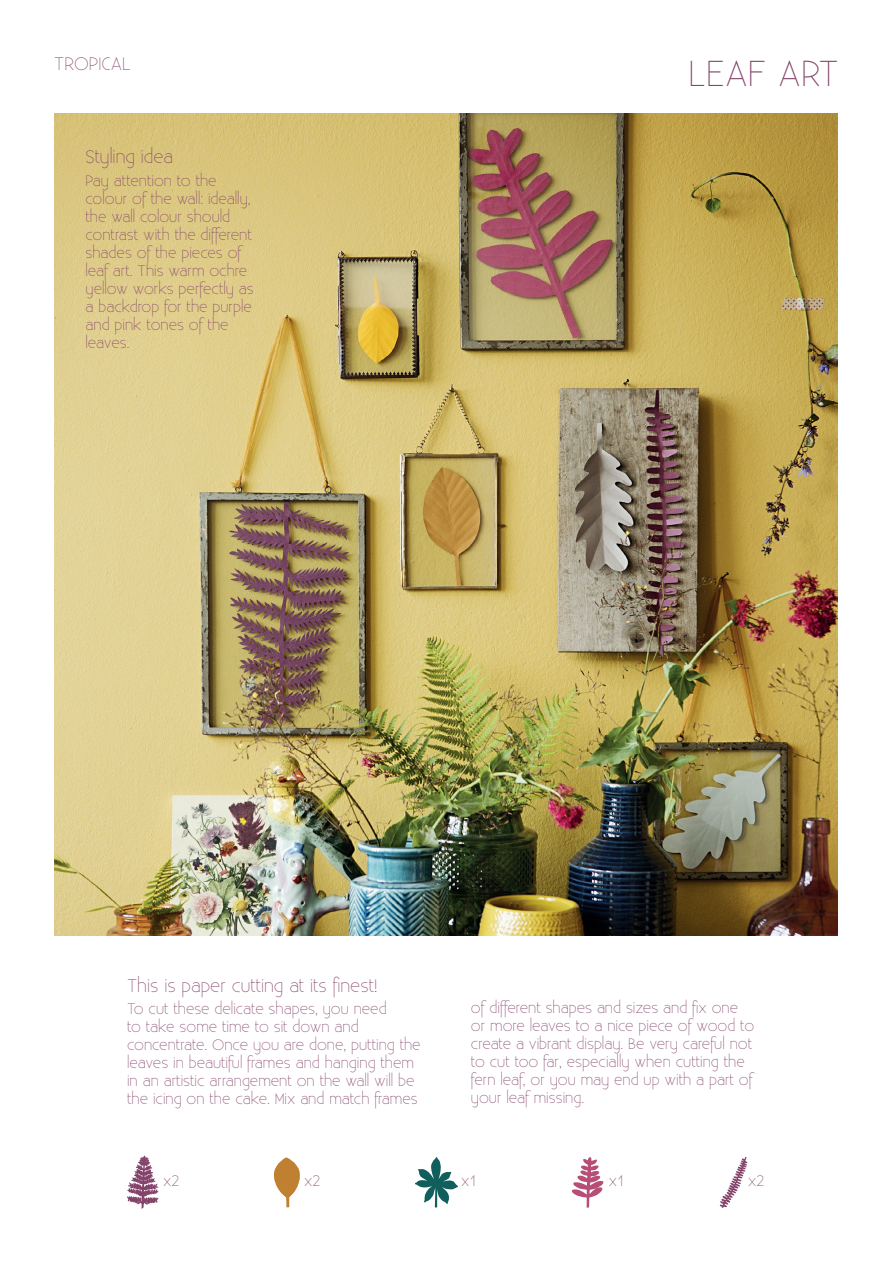
<style>
.page{position:relative;width:893px;height:1263px;background:#fff}
.page>*{position:absolute;margin:0;border:0;box-sizing:border-box;transform-origin:0 0}
.TITLES{font:300 36px "Existence";color:#84436a}
.text_titles{font:300 18px "Existence";color:#84436a}
.text{font:300 15px/18px "Existence";color:#84436a}
</style>
<div class="page">
<img style="left:54px;top:114px;width:784px;height:821px">
<svg style="left:127px;top:1156px;width:31px;height:53px"></svg>
<svg style="left:274px;top:1157px;width:26px;height:50px"></svg>
<svg style="left:572px;top:1157px;width:32px;height:50px"></svg>
<svg style="left:720px;top:1157px;width:27px;height:51px"></svg>
<svg style="left:415px;top:1157px;width:43px;height:50px"></svg>
<p class="text_titles" style="left:54px;top:54px;width:78px">TROPICAL</p>
<p class="text_titles" style="left:86px;top:147px;width:89px">Styling idea</p>
<p class="text" style="left:86px;top:172px;width:170px">Pay attention to the colour of the wall: ideally, the wall colour should contrast with the different shades of the pieces of leaf art. This warm ochre yellow works perfectly as a backdrop for the purple and pink tones of the leaves.</p>
<p class="TITLES" style="left:688px;top:54px;width:152px">LEAF ART</p>
<p class="text_titles" style="left:127px;top:976px;width:252px">This is paper cutting at its finest!</p>
<p class="text" style="left:127px;top:1001px;width:295px">To cut these delicate shapes, you need<br>to take some time to sit down and concentrate. Once you are done, putting the leaves in beautiful frames and hanging them in an artistic arrangement on the wall will be the icing on the cake. Mix and match frames</p>
<p class="text" style="left:471px;top:1000px;width:285px">of different shapes and sizes and fix one or more leaves to a nice piece of wood to create a vibrant display. Be very careful not to cut too far, especially when cutting the fern leaf, or you may end up with a part of your leaf missing.</p>
<p class="text" style="left:163px;top:1172px;width:18px">x2</p>
<p class="text" style="left:304px;top:1172px;width:18px">x2</p>
<p class="text" style="left:461px;top:1172px;width:18px">x1</p>
<p class="text" style="left:609px;top:1172px;width:18px">x1</p>
<p class="text" style="left:748px;top:1172px;width:18px">x2</p>
</div>
